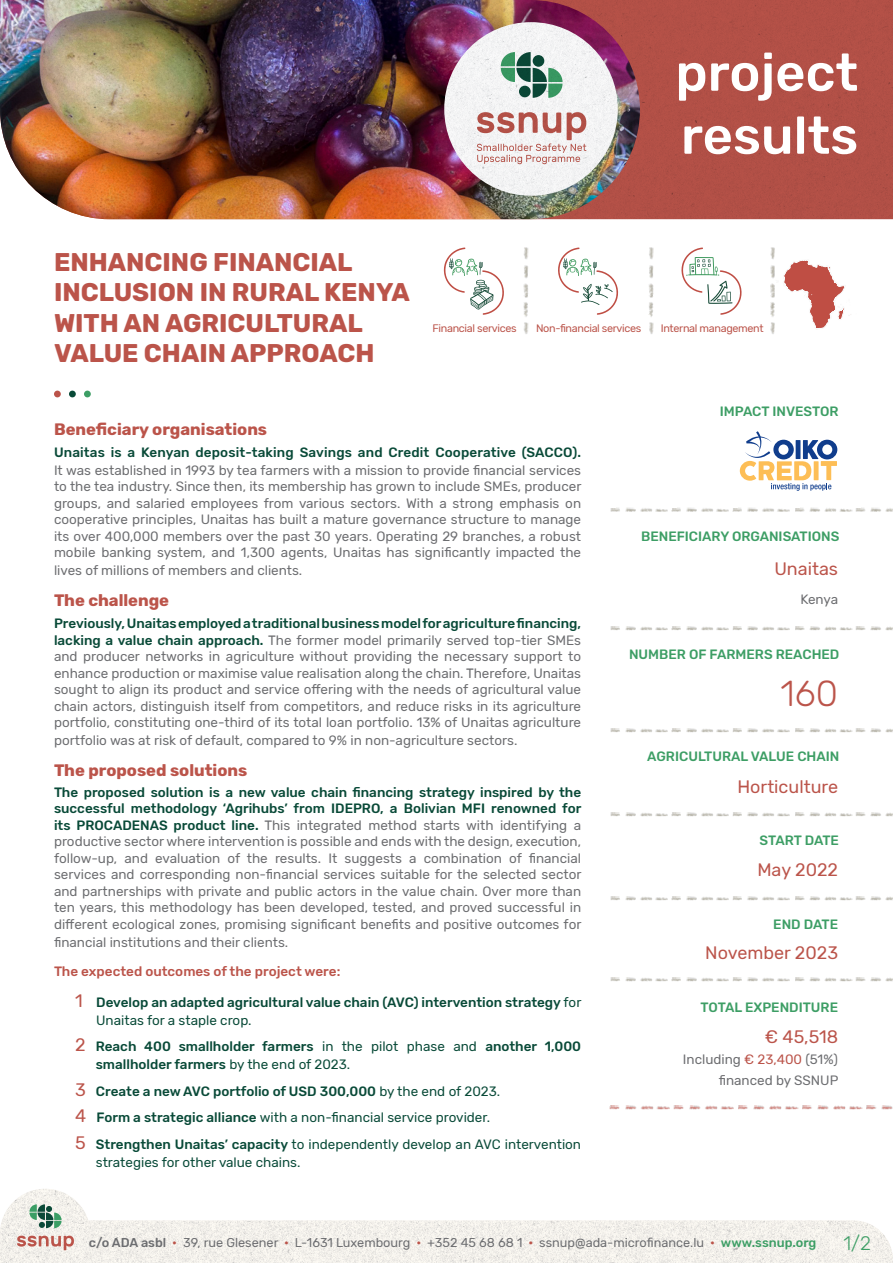
<style>
.page{position:relative;width:893px;height:1263px;background:#fff}
.page>*{position:absolute;margin:0;border:0;box-sizing:border-box;transform-origin:0 0}
.t1{font:500 52.5px/63px "Rubik";color:#fff}
.t2{font:300 36px "Rubik";color:#bb544a}
.t3{font:700 25.5px/30.6px "Rubik";color:#bb544a}
.t4{font:300 19.5px "Rubik";color:#3d9e65}
.t5{font:18px "Rubik";color:#bb544a}
.t6{font:700 16.5px "Rubik";color:#bb544a}
.t7{font:13.5px/16.5px "Rubik";color:#6c6d70;text-align:justify}
.t8{font:500 13.5px/18px "Rubik";color:#094a38}
.t9{font:13.5px/26.5px "Rubik";color:#094a38}
.t10{font:500 13.5px "Rubik";color:#3d9e65}
.t11{font:500 13.5px "Rubik";color:#bb544a}
.t12{font:12.75px "Rubik";color:#6c6d70}
.t13{font:10.8px "Rubik";letter-spacing:-.03em;color:#bb544a}
.s1{font-weight:500;color:#094a38}
.s2{font-weight:400;font-size:18px;color:#bb544a}
.s3{font-weight:400}
.s4{font-size:18px;color:#bb544a}
.s5{font-weight:500}
.s6{color:#bb544a}
.s7{font-weight:500;color:#bb544a}
.s8{font-weight:500;color:#3d9e65}
</style>
<div class="page">
<div style="left:54px;top:391px;width:7px;height:6px;background:#bb544a;border-radius:50%"></div>
<div style="left:69px;top:391px;width:7px;height:6px;background:#094a38;border-radius:50%"></div>
<div style="left:84px;top:391px;width:7px;height:6px;background:#3d9e65;border-radius:50%"></div>
<img style="left:795px;top:508px;width:57px;height:4px">
<img style="left:856px;top:508px;width:37px;height:4px">
<img style="left:611px;top:508px;width:57px;height:4px">
<img style="left:732px;top:508px;width:58px;height:4px">
<img style="left:672px;top:508px;width:57px;height:4px">
<img style="left:0;top:0;width:893px;height:219px">
<svg style="left:0;top:1189px;width:893px;height:74px"></svg>
<img style="left:795px;top:626px;width:57px;height:4px">
<img style="left:856px;top:626px;width:37px;height:4px">
<img style="left:611px;top:626px;width:57px;height:4px">
<img style="left:732px;top:626px;width:58px;height:4px">
<img style="left:672px;top:626px;width:57px;height:4px">
<img style="left:795px;top:812px;width:57px;height:4px">
<img style="left:856px;top:812px;width:37px;height:4px">
<img style="left:611px;top:812px;width:57px;height:4px">
<img style="left:732px;top:812px;width:58px;height:4px">
<img style="left:672px;top:812px;width:57px;height:4px">
<img style="left:795px;top:896px;width:57px;height:4px">
<img style="left:856px;top:896px;width:37px;height:4px">
<img style="left:611px;top:896px;width:57px;height:4px">
<img style="left:732px;top:896px;width:58px;height:4px">
<img style="left:672px;top:896px;width:57px;height:4px">
<img style="left:795px;top:977px;width:57px;height:4px">
<img style="left:856px;top:977px;width:37px;height:4px">
<img style="left:611px;top:977px;width:57px;height:4px">
<img style="left:732px;top:977px;width:58px;height:4px">
<img style="left:672px;top:977px;width:57px;height:4px">
<img style="left:674px;top:1105px;width:60px;height:4px">
<img style="left:802px;top:1105px;width:60px;height:4px">
<img style="left:610px;top:1105px;width:60px;height:4px">
<img style="left:738px;top:1105px;width:60px;height:4px">
<img style="left:866px;top:1105px;width:27px;height:4px">
<img style="left:795px;top:728px;width:57px;height:4px">
<img style="left:856px;top:728px;width:37px;height:4px">
<img style="left:611px;top:728px;width:57px;height:4px">
<img style="left:732px;top:728px;width:58px;height:4px">
<img style="left:672px;top:728px;width:57px;height:4px">
<svg style="left:783px;top:260px;width:68px;height:69px"></svg>
<svg style="left:558px;top:247px;width:60px;height:68px"></svg>
<img style="left:523px;top:247px;width:5px;height:70px">
<img style="left:524px;top:322px;width:4px;height:12px">
<svg style="left:444px;top:247px;width:60px;height:68px"></svg>
<svg style="left:681px;top:247px;width:61px;height:68px"></svg>
<img style="left:648px;top:247px;width:5px;height:70px">
<img style="left:649px;top:322px;width:4px;height:12px">
<img style="left:770px;top:247px;width:5px;height:70px">
<img style="left:770px;top:322px;width:5px;height:12px">
<svg style="left:740px;top:431px;width:97px;height:60px"></svg>
<h1 class="t1" style="left:675px;top:42px;width:184px">project results</h1>
<h3 class="t3" style="left:54px;top:247px;width:357px">ENHANCING FINANCIAL<br>INCLUSION IN RURAL KENYA<br>WITH AN AGRICULTURAL<br>VALUE CHAIN APPROACH</h3>
<p class="t13" style="left:433px;top:322px;width:86px">Financial services</p>
<p class="t13" style="left:536px;top:322px;width:107px">Non-financial services</p>
<p class="t13" style="left:661px;top:322px;width:104px">Internal management</p>
<p class="t10" style="left:720px;top:404px;width:120px">IMPACT INVESTOR</p>
<p class="t6" style="left:54px;top:419px;width:215px">Beneficiary organisations</p>
<p class="t8" style="left:54px;top:444px;width:529px">Unaitas is a Kenyan deposit-taking Savings and Credit Cooperative (SACCO).</p>
<p class="t7" style="left:54px;top:462px;width:529px">It was established in 1993 by tea farmers with a mission to provide financial services to the tea industry. Since then, its membership has grown to include SMEs, producer groups, and salaried employees from various sectors. With a strong emphasis on cooperative principles, Unaitas has built a mature governance structure to manage its over 400,000 members over the past 30 years. Operating 29 branches, a robust mobile banking system, and 1,300 agents, Unaitas has significantly impacted the</p>
<p class="t7" style="left:54px;top:563px;width:250px">lives of millions of members and clients.</p>
<p class="t6" style="left:54px;top:591px;width:117px">The challenge</p>
<p class="t7" style="left:54px;top:616px;width:529px"><span class="s1">Previously, Unaitas employed a traditional business model for agriculture financing, lacking a value chain approach.</span> The former model primarily served top-tier SMEs and producer networks in agriculture without providing the necessary support to enhance production or maximise value realisation along the chain. Therefore, Unaitas sought to align its product and service offering with the needs of agricultural value chain actors, distinguish itself from competitors, and reduce risks in its agriculture portfolio, constituting one-third of its total loan portfolio. 13% of Unaitas agriculture</p>
<p class="t7" style="left:54px;top:733px;width:465px">portfolio was at risk of default, compared to 9% in non-agriculture sectors.</p>
<p class="t6" style="left:54px;top:761px;width:195px">The proposed solutions</p>
<p class="t7" style="left:54px;top:784px;width:529px"><span class="s1">The proposed solution is a new value chain financing strategy inspired by the successful methodology ‘Agrihubs’ from IDEPRO, a Bolivian MFI renowned for its PROCADENAS product line.</span> This integrated method starts with identifying a productive sector where intervention is possible and ends with the design, execution, follow-up, and evaluation of the results. It suggests a combination of financial services and corresponding non-financial services suitable for the selected sector and partnerships with private and public actors in the value chain. Over more than ten years, this methodology has been developed, tested, and proved successful in different ecological zones, promising significant benefits and positive outcomes for</p>
<p class="t7" style="left:54px;top:934px;width:236px">financial institutions and their clients.</p>
<p class="t11" style="left:54px;top:963px;width:288px">The expected outcomes of the project were:</p>
<p class="t8" style="left:96px;top:993px;width:487px;text-indent:-21px"><span class="s2">1</span> Develop an adapted agricultural value chain (AVC) intervention strategy <span class="s3">for<br>Unaitas for a staple crop.</span></p>
<p class="t8" style="left:96px;top:1038px;width:487px;text-indent:-20px"><span class="s2">2</span> Reach 400 smallholder farmers <span class="s3">in the pilot phase and</span> another 1,000 smallholder farmers <span class="s3">by the end of 2023.</span></p>
<p class="t9" style="left:75px;top:1078px;width:507px"><span class="s4">3</span> <span class="s5">Create a new AVC portfolio of USD 300,000</span> by the end of 2023.<br><span class="s4">4</span> <span class="s5">Form a strategic alliance</span> with a non-financial service provider.<br><span class="s4">5</span> <span class="s5">Strengthen Unaitas’ capacity</span> to independently develop an AVC intervention</p>
<p class="t9" style="left:96px;top:1149px;width:206px">strategies for other value chains.</p>
<p class="t10" style="left:641px;top:528px;width:200px">BENEFICIARY ORGANISATIONS</p>
<h3 class="t5" style="left:774px;top:559px;width:65px">Unaitas</h3>
<p class="t7" style="left:800px;top:591px;width:39px">Kenya</p>
<p class="t10" style="left:629px;top:646px;width:212px">NUMBER OF FARMERS REACHED</p>
<h2 class="t2" style="left:781px;top:673px;width:59px">160</h2>
<p class="t10" style="left:647px;top:749px;width:194px">AGRICULTURAL VALUE CHAIN</p>
<h3 class="t5" style="left:737px;top:776px;width:102px">Horticulture</h3>
<p class="t10" style="left:760px;top:832px;width:81px">START DATE</p>
<h3 class="t5" style="left:757px;top:860px;width:82px">May 2022</h3>
<p class="t10" style="left:773px;top:917px;width:66px">END DATE</p>
<h3 class="t5" style="left:705px;top:942px;width:134px">November 2023</h3>
<p class="t10" style="left:701px;top:999px;width:139px">TOTAL EXPENDITURE</p>
<h3 class="t5" style="left:765px;top:1026px;width:75px">€ 45,518</h3>
<p class="t7" style="left:683px;top:1049px;width:157px;line-height:21px;text-align:right">Including <span class="s6">€ 23,400</span> (51%) financed by SSNUP</p>
<p class="t12" style="left:89px;top:1235px;width:729px"><span class="s5">c/o ADA asbl</span> <span class="s7">·</span> 39, rue Glesener <span class="s7">·</span> L-1631 Luxembourg <span class="s7">·</span> +352 45 68 68 1 <span class="s7">·</span> ssnup@ada-microfinance.lu <span class="s7">·</span> <span class="s8">www.ssnup.org</span></p>
<h3 class="t4" style="left:843px;top:1232px;width:29px">1/2</h3>
</div>
